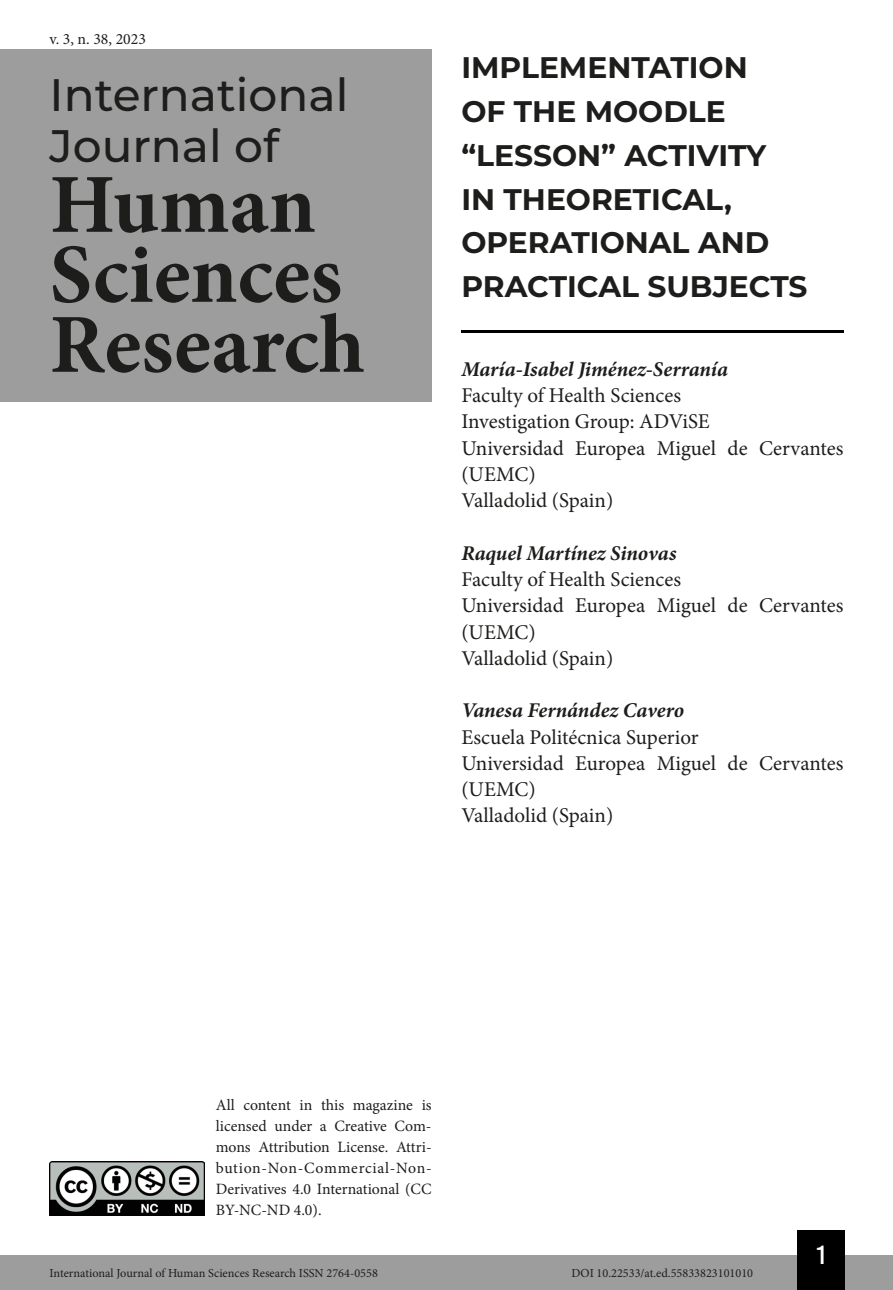
<style>
.page{position:relative;width:893px;height:1290px;background:#fff}
.page>*{position:absolute;margin:0;border:0;box-sizing:border-box;transform-origin:0 0}
.t1{font:700 84px/70px "Minion Pro";color:#1d1d1b}
.t2{font:500 45.5px/50.8px "Montserrat";color:#1d1d1b}
.t3{font:700 29.75px/43.8px "Montserrat";color:#1d1d1b}
.t4{font:26.25px "Bebas Kai";color:#fff}
.t5{font:21px/26.2px "Minion Pro";color:#1d1d1b}
.t6{font:italic 700 21px "Minion Pro";letter-spacing:-.005em;color:#1d1d1b}
.t7{font:15.75px/21px "Minion Pro";color:#1d1d1b;text-align:justify}
.t8{font:12.25px "Minion Pro";color:#1d1d1b}
</style>
<div class="page">
<div style="left:0;top:1255px;width:893px;height:35px;background:#9d9d9d"></div>
<div style="left:797px;top:1230px;width:48px;height:60px;background:#000"></div>
<img style="left:50px;top:1161px;width:154px;height:54px">
<div style="left:0;top:50px;width:432px;height:352px;background:#9d9d9d"></div>
<hr style="left:461px;top:330px;width:382px;height:2px;background:#000">
<p class="t7" style="left:50px;top:28px;width:98px">v. 3, n. 38, 2023</p>
<h2 class="t2" style="left:50px;top:68px;width:300px">International<br>Journal of</h2>
<h1 class="t1" style="left:50px;top:169px;width:317px">Human<br>Sciences<br>Research</h1>
<h3 class="t3" style="left:461px;top:44px;width:348px">IMPLEMENTATION<br>OF THE MOODLE “LESSON” ACTIVITY<br>IN THEORETICAL,<br>OPERATIONAL AND<br>PRACTICAL SUBJECTS</h3>
<p class="t6" style="left:461px;top:354px;width:268px">María-Isabel Jiménez-Serranía</p>
<p class="t5" style="left:461px;top:382px;width:383px">Faculty of Health Sciences<br>Investigation Group: ADViSE<br>Universidad Europea Miguel de Cervantes (UEMC)<br>Valladolid (Spain)</p>
<p class="t6" style="left:461px;top:538px;width:217px">Raquel Martínez Sinovas</p>
<p class="t5" style="left:461px;top:566px;width:383px">Faculty of Health Sciences<br>Universidad Europea Miguel de Cervantes (UEMC)<br>Valladolid (Spain)</p>
<p class="t6" style="left:461px;top:695px;width:224px">Vanesa Fernández Cavero</p>
<p class="t5" style="left:461px;top:724px;width:383px">Escuela Politécnica Superior<br>Universidad Europea Miguel de Cervantes (UEMC)<br>Valladolid (Spain)</p>
<p class="t7" style="left:216px;top:1095px;width:217px">All content in this magazine is licensed under a Creative Com&shy;mons Attribution License. Attri&shy;bution-Non-Commercial-Non-Derivatives 4.0 International (CC BY-NC-ND 4.0).</p>
<p class="t4" style="left:817px;top:1241px;width:10px">1</p>
<p class="t8" style="left:50px;top:1265px;width:330px">International Journal of Human Sciences Research ISSN 2764-0558</p>
<p class="t8" style="left:571px;top:1265px;width:183px">DOI 10.22533/at.ed.55833823101010</p>
</div>
